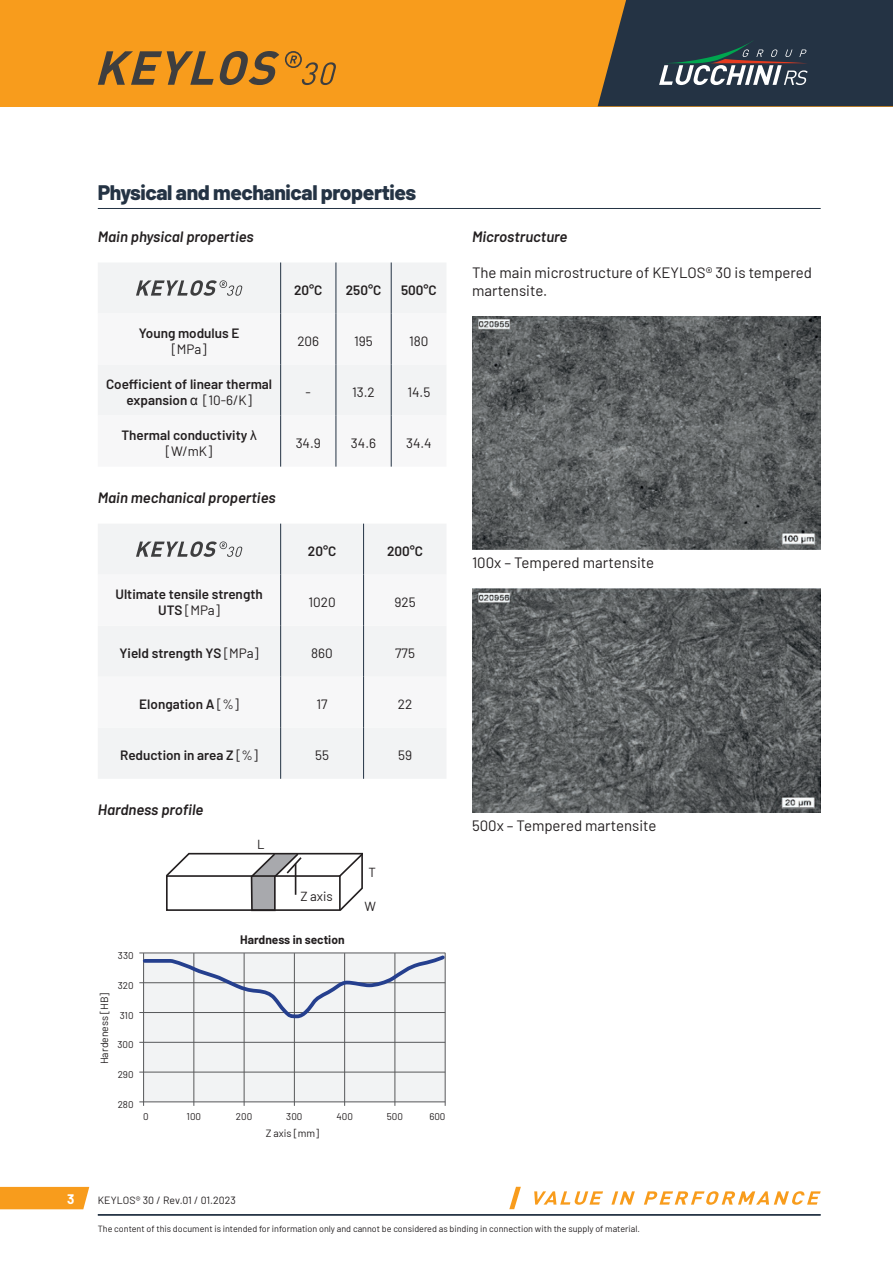
<style>
.page{position:relative;width:893px;height:1263px;background:#fff}
.page>*{position:absolute;margin:0;border:0;box-sizing:border-box;transform-origin:0 0}
.t1{font:800 21px "Barlow";letter-spacing:-.02em;color:#243344}
.t2{font:15px/18px "Barlow";color:#231f20}
.t3{font:italic 600 15px "Barlow";color:#231f20}
.t4{font:600 13.5px/16.2px "Barlow";color:#231f20;text-align:center}
.t5{font:13.5px "Barlow";color:#231f20}
.t6{font:700 13.5px "Barlow";color:#fff}
.t7{font:13.2px "Barlow";color:#231f20}
.t8{font:700 12px "Barlow";color:#231f20}
.t9{font:10.5px "Barlow";color:#231f20}
.t10{font:9.75px "Barlow";color:#231f20}
.t11{font:9px "Barlow";color:#231f20}
.s1{font-family:"Arial";font-weight:400}
.s2{font-weight:400}
</style>
<div class="page">
<div style="left:0;top:0;width:893px;height:106px;background:#f89c1c"></div>
<svg style="left:98px;top:51px;width:238px;height:34px"></svg>
<svg style="left:598px;top:0;width:295px;height:106px;background:#374149"></svg>
<hr style="left:98px;top:1214px;width:723px;height:1px;background:#243344">
<svg style="left:509px;top:1187px;width:312px;height:22px"></svg>
<div style="left:0;top:1187px;width:89px;height:22px;background:#f89c1c"></div>
<hr style="left:98px;top:1215px;width:723px;height:1px;background:#243344">
<div style="left:98px;top:262px;width:348px;height:52px;background:#f2f3f4"></div>
<svg style="left:98px;top:314px;width:348px;height:153px"></svg>
<hr style="left:280px;top:262px;width:1px;height:52px;background:#243344">
<hr style="left:336px;top:262px;width:1px;height:52px;background:#243344">
<hr style="left:280px;top:314px;width:1px;height:51px;background:#243344">
<hr style="left:336px;top:314px;width:1px;height:51px;background:#243344">
<hr style="left:280px;top:365px;width:1px;height:51px;background:#243344">
<hr style="left:336px;top:365px;width:1px;height:51px;background:#243344">
<hr style="left:280px;top:416px;width:1px;height:51px;background:#243344">
<hr style="left:336px;top:416px;width:1px;height:51px;background:#243344">
<hr style="left:391px;top:262px;width:1px;height:52px;background:#243344">
<hr style="left:391px;top:314px;width:1px;height:51px;background:#243344">
<hr style="left:391px;top:365px;width:1px;height:51px;background:#243344">
<hr style="left:391px;top:416px;width:1px;height:51px;background:#243344">
<svg style="left:136px;top:280px;width:106px;height:16px"></svg>
<div style="left:98px;top:524px;width:348px;height:255px;background:#f2f3f4"></div>
<svg style="left:98px;top:575px;width:348px;height:153px"></svg>
<hr style="left:280px;top:524px;width:1px;height:51px;background:#243344">
<hr style="left:363px;top:524px;width:1px;height:51px;background:#243344">
<hr style="left:280px;top:575px;width:1px;height:51px;background:#243344">
<hr style="left:363px;top:575px;width:1px;height:51px;background:#243344">
<hr style="left:280px;top:626px;width:1px;height:51px;background:#243344">
<hr style="left:363px;top:626px;width:1px;height:51px;background:#243344">
<hr style="left:280px;top:677px;width:1px;height:51px;background:#243344">
<hr style="left:363px;top:677px;width:1px;height:51px;background:#243344">
<hr style="left:280px;top:728px;width:1px;height:51px;background:#243344">
<hr style="left:363px;top:728px;width:1px;height:51px;background:#243344">
<svg style="left:136px;top:541px;width:106px;height:16px"></svg>
<svg style="left:166px;top:852px;width:197px;height:60px"></svg>
<hr style="left:295px;top:864px;width:1px;height:31px;background:#231f20">
<div style="left:144px;top:953px;width:301px;height:149px;background:#f2f3f4"></div>
<hr style="left:139px;top:1101px;width:306px;height:1px;background:#57585a">
<hr style="left:139px;top:952px;width:306px;height:1px;background:#57585a">
<hr style="left:139px;top:982px;width:306px;height:1px;background:#57585a">
<hr style="left:139px;top:1012px;width:306px;height:1px;background:#57585a">
<hr style="left:139px;top:1042px;width:306px;height:1px;background:#57585a">
<hr style="left:139px;top:1072px;width:306px;height:1px;background:#57585a">
<hr style="left:143px;top:953px;width:1px;height:153px;background:#57585a">
<hr style="left:445px;top:953px;width:1px;height:153px;background:#57585a">
<hr style="left:395px;top:953px;width:1px;height:153px;background:#57585a">
<hr style="left:344px;top:953px;width:1px;height:153px;background:#57585a">
<hr style="left:294px;top:953px;width:1px;height:153px;background:#57585a">
<hr style="left:244px;top:953px;width:1px;height:153px;background:#57585a">
<hr style="left:193px;top:953px;width:1px;height:153px;background:#57585a">
<svg style="left:141px;top:954px;width:305px;height:68px"></svg>
<img style="left:472px;top:316px;width:349px;height:234px">
<img style="left:472px;top:589px;width:349px;height:224px">
<hr style="left:98px;top:208px;width:723px;height:1px;background:#243344">
<h1 class="t1" style="left:98px;top:176px;width:320px">Physical and mechanical properties</h1>
<p class="t3" style="left:98px;top:225px;width:157px">Main physical properties</p>
<p class="t4" style="left:139px;top:324px;width:102px">Young modulus E</p>
<p class="t5" style="left:172px;top:339px;width:36px">[MPa]</p>
<p class="t4" style="left:106px;top:375px;width:168px">Coefficient of linear thermal expansion <span class="s1">α</span> <span class="s2">[10-6/K]</span></p>
<p class="t4" style="left:294px;top:281px;width:30px">20°C</p>
<p class="t4" style="left:346px;top:281px;width:37px">250°C</p>
<p class="t4" style="left:401px;top:281px;width:37px">500°C</p>
<p class="t5" style="left:297px;top:331px;width:23px">206</p>
<p class="t5" style="left:354px;top:331px;width:20px">195</p>
<p class="t5" style="left:409px;top:331px;width:21px">180</p>
<p class="t5" style="left:306px;top:382px;width:7px">-</p>
<p class="t5" style="left:352px;top:382px;width:24px">13.2</p>
<p class="t5" style="left:407px;top:382px;width:24px">14.5</p>
<p class="t4" style="left:121px;top:426px;width:137px">Thermal conductivity <span class="s1">λ </span><span class="s2">[W/mK]</span></p>
<p class="t5" style="left:296px;top:433px;width:27px">34.9</p>
<p class="t5" style="left:351px;top:433px;width:27px">34.6</p>
<p class="t5" style="left:406px;top:433px;width:27px">34.4</p>
<p class="t3" style="left:98px;top:486px;width:179px">Main mechanical properties</p>
<p class="t4" style="left:308px;top:542px;width:30px">20°C</p>
<p class="t4" style="left:387px;top:542px;width:38px">200°C</p>
<p class="t4" style="left:115px;top:585px;width:149px">Ultimate tensile strength<br>UTS <span class="s2">[MPa]</span></p>
<p class="t5" style="left:308px;top:592px;width:29px">1020</p>
<p class="t5" style="left:394px;top:592px;width:23px">925</p>
<p class="t4" style="left:119px;top:644px;width:141px">Yield strength YS <span class="s2">[MPa]</span></p>
<p class="t5" style="left:311px;top:643px;width:23px">860</p>
<p class="t5" style="left:395px;top:643px;width:21px">775</p>
<p class="t4" style="left:139px;top:695px;width:101px">Elongation A <span class="s2">[%]</span></p>
<p class="t5" style="left:317px;top:694px;width:13px">17</p>
<p class="t5" style="left:398px;top:694px;width:16px">22</p>
<p class="t4" style="left:120px;top:746px;width:139px">Reduction in area Z <span class="s2">[%]</span></p>
<p class="t5" style="left:315px;top:745px;width:15px">55</p>
<p class="t5" style="left:398px;top:745px;width:15px">59</p>
<p class="t3" style="left:98px;top:798px;width:107px">Hardness profile</p>
<p class="t10" style="left:118px;top:948px;width:17px">330</p>
<p class="t9" style="left:97px;top:1064px;width:73px;rotate:-90deg">Hardeness [HB]</p>
<p class="t10" style="left:118px;top:978px;width:17px">320</p>
<p class="t10" style="left:120px;top:1008px;width:15px">310</p>
<p class="t10" style="left:117px;top:1038px;width:18px">300</p>
<p class="t10" style="left:118px;top:1067px;width:17px">290</p>
<p class="t10" style="left:118px;top:1097px;width:17px">280</p>
<p class="t7" style="left:257px;top:835px;width:9px">L</p>
<p class="t7" style="left:300px;top:886px;width:34px">Z axis</p>
<p class="t8" style="left:240px;top:931px;width:106px">Hardness in section</p>
<p class="t7" style="left:368px;top:862px;width:9px">T</p>
<p class="t7" style="left:364px;top:897px;width:13px">W</p>
<p class="t10" style="left:143px;top:1110px;width:7px">0</p>
<p class="t10" style="left:187px;top:1110px;width:16px">100</p>
<p class="t10" style="left:236px;top:1110px;width:18px">200</p>
<p class="t10" style="left:286px;top:1110px;width:18px">300</p>
<p class="t10" style="left:336px;top:1110px;width:18px">400</p>
<p class="t10" style="left:387px;top:1110px;width:18px">500</p>
<p class="t10" style="left:429px;top:1110px;width:18px">600</p>
<p class="t9" style="left:266px;top:1126px;width:55px">Z axis [mm]</p>
<p class="t3" style="left:472px;top:225px;width:97px">Microstructure</p>
<p class="t2" style="left:472px;top:262px;width:342px">The main microstructure of KEYLOS® 30 is tempered martensite.</p>
<p class="t2" style="left:472px;top:552px;width:184px">100x – Tempered martensite</p>
<p class="t2" style="left:472px;top:815px;width:186px">500x – Tempered martensite</p>
<p class="t6" style="left:67px;top:1189px;width:9px">3</p>
<p class="t9" style="left:98px;top:1192px;width:140px">KEYLOS® 30 / Rev.01 / 01.2023</p>
<p class="t11" style="left:98px;top:1222px;width:544px">The content of this document is intended for information only and cannot be considered as binding in connection with the supply of material.</p>
</div>
